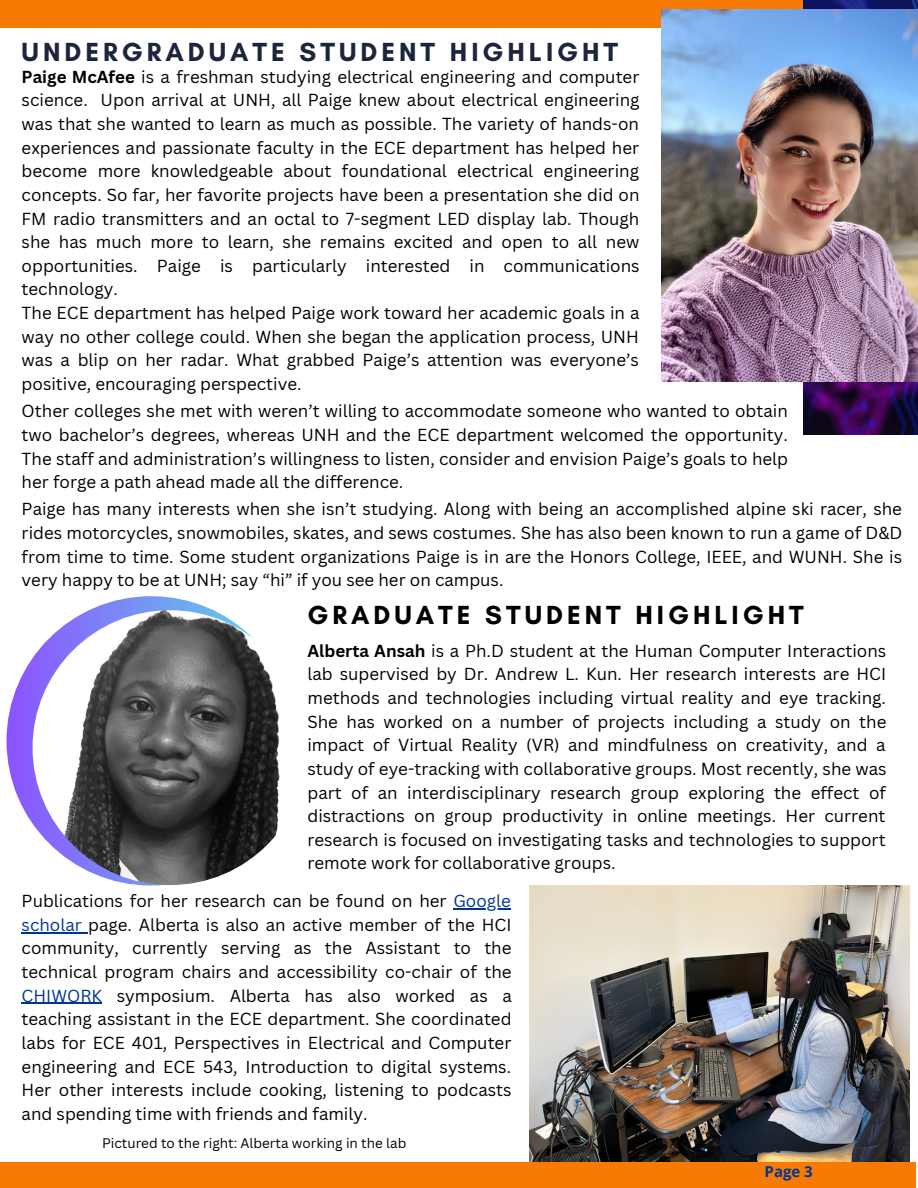
<style>
.page{position:relative;width:918px;height:1188px;background:#fff}
.page>*{position:absolute;margin:0;border:0;box-sizing:border-box;transform-origin:0 0}
.t1{font:700 26.7px "Glacial Indifference";letter-spacing:.15em;color:#1b253c}
.t2{font:700 26.7px "Glacial Indifference";letter-spacing:.15em;color:#000}
.t3{font:16.95px/23.7px "Canva Sans";color:#000;text-align:justify}
.t4{font:700 15px "Open Sans";color:#003591}
.t5{font:13.5px "Canva Sans";color:#000}
.s1{font-weight:700}
.s2{color:#003591}
</style>
<div class="page">
<div style="left:0;top:0;width:918px;height:28px;background:#f77a05"></div>
<div style="left:0;top:1162px;width:916px;height:26px;background:#f77a05"></div>
<img style="left:804px;top:0;width:114px;height:434px">
<img style="left:529px;top:885px;width:381px;height:277px">
<svg style="left:7px;top:596px;width:289px;height:290px;background:#8472f9"></svg>
<img style="left:33px;top:610px;width:274px;height:275px;border-radius:50%">
<img style="left:662px;top:9px;width:256px;height:372px">
<hr style="left:453px;top:908px;width:58px;height:1px;background:#003591">
<hr style="left:22px;top:932px;width:66px;height:1px;background:#003591">
<hr style="left:22px;top:1003px;width:80px;height:1px;background:#003591">
<h1 class="t1" style="left:22px;top:35px;width:598px">UNDERGRADUATE STUDENT HIGHLIGHT</h1>
<p class="t3" style="left:22px;top:64px;width:620px;text-align:left"><span class="s1">Paige McAfee</span> is a freshman studying electrical engineering and computer science. Upon arrival at UNH, all Paige knew about electrical engineering was that she wanted to learn as much as possible. The variety of hands-on experiences and passionate faculty in the ECE department has helped her become more knowledgeable about foundational electrical engineering concepts. So far, her favorite projects have been a presentation she did on FM radio transmitters and an octal to 7-segment LED display lab. Though she has much more to learn, she remains excited and open to all new opportunities. Paige is particularly interested in communications technology.<br>The ECE department has helped Paige work toward her academic goals in a way no other college could. When she began the application process, UNH was a blip on her radar. What grabbed Paige’s attention was everyone’s positive, encouraging perspective.</p>
<p class="t3" style="left:22px;top:399px;width:768px">Other colleges she met with weren’t willing to accommodate someone who wanted to obtain two bachelor’s degrees, whereas UNH and the ECE department welcomed the opportunity.<br>The staff and administration’s willingness to listen, consider and envision Paige’s goals to help her forge a path ahead made all the difference.</p>
<p class="t3" style="left:22px;top:497px;width:882px">Paige has many interests when she isn’t studying. Along with being an accomplished alpine ski racer, she rides motorcycles, snowmobiles, skates, and sews costumes. She has also been known to run a game of D&amp;D from time to time. Some student organizations Paige is in are the Honors College, IEEE, and WUNH. She is very happy to be at UNH; say “hi” if you see her on campus.</p>
<h1 class="t2" style="left:307px;top:599px;width:498px">GRADUATE STUDENT HIGHLIGHT</h1>
<p class="t3" style="left:307px;top:638px;width:581px"><span class="s1">Alberta Ansah</span> is a Ph.D student at the Human Computer Interactions lab supervised by Dr. Andrew L. Kun. Her research interests are HCI methods and technologies including virtual reality and eye tracking.<br>She has worked on a number of projects including a study on the impact of Virtual Reality (VR) and mindfulness on creativity, and a study of eye-tracking with collaborative groups. Most recently, she was part of an interdisciplinary research group exploring the effect of distractions on group productivity in online meetings. Her current research is focused on investigating tasks and technologies to support remote work for collaborative groups.</p>
<p class="t3" style="left:22px;top:889px;width:492px">Publications for her research can be found on her <span class="s2">Google scholar</span> page. Alberta is also an active member of the HCI community, currently serving as the Assistant to the technical program chairs and accessibility co-chair of the <span class="s2">CHIWORK</span> symposium. Alberta has also worked as a teaching assistant in the ECE department. She coordinated labs for ECE 401, Perspectives in Electrical and Computer engineering and ECE 543, Introduction to digital systems.<br>Her other interests include cooking, listening to podcasts and spending time with friends and family.</p>
<p class="t5" style="left:102px;top:1134px;width:306px">Pictured to the right: Alberta working in the lab</p>
<p class="t4" style="left:765px;top:1161px;width:50px">Page 3</p>
</div>
